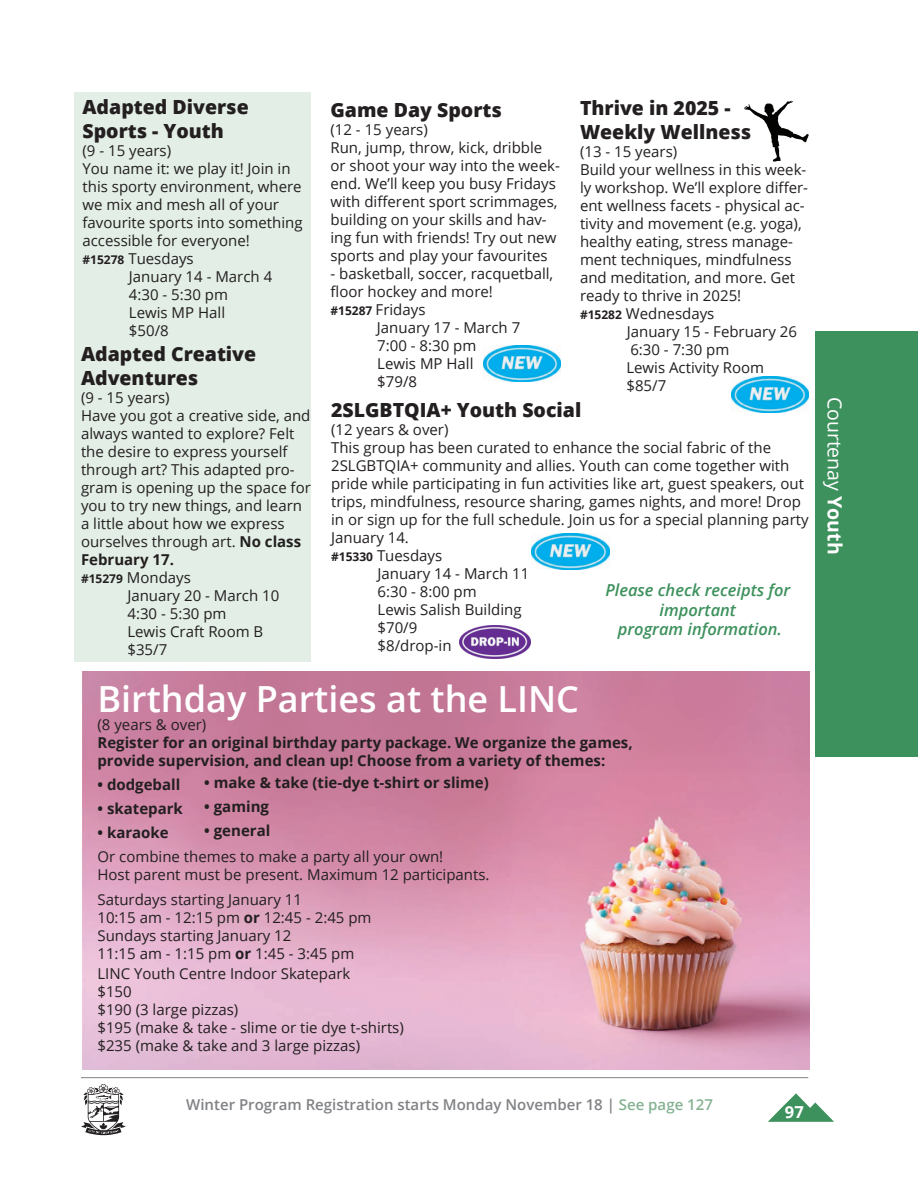
<style>
.page{position:relative;width:918px;height:1188px;background:#fff}
.page>*{position:absolute;margin:0;border:0;box-sizing:border-box;transform-origin:0 0}
.t1{font:600 36px "Open Sans";color:#fff}
.t2{font:800 19.5px/24px "Open Sans";color:#231f20}
.t3{font:19.5px "Open Sans";color:#fff}
.t4{font:italic 600 16.5px/19.5px "Open Sans";color:#3d915d;text-align:center}
.t5{font:700 16.5px "Open Sans";color:#fff}
.t6{font:15px/18px "Open Sans";color:#231f20}
.t7{font:700 15px/18px "Open Sans";color:#231f20}
.t8{font:600 15px "Open Sans";color:#808285}
.s1{font-weight:700;font-size:12px}
.s2{font-weight:700}
.s3{color:#85b292}
</style>
<div class="page">
<div style="left:815px;top:331px;width:103px;height:426px;background:#3d915d"></div>
<hr style="left:81px;top:1077px;width:727px;height:1px;background:#808285">
<svg style="left:768px;top:1093px;width:66px;height:29px"></svg>
<svg style="left:81px;top:1084px;width:45px;height:52px"></svg>
<div style="left:75px;top:92px;width:236px;height:570px;background:#e2eee6"></div>
<img style="left:82px;top:672px;width:728px;height:397px">
<img style="left:483px;top:346px;width:78px;height:35px">
<svg style="left:744px;top:101px;width:65px;height:61px"></svg>
<img style="left:731px;top:377px;width:78px;height:36px">
<img style="left:532px;top:534px;width:77px;height:35px">
<img style="left:459px;top:626px;width:71px;height:32px">
<h2 class="t2" style="left:82px;top:94px;width:168px">Adapted Diverse<br>Sports - Youth</h2>
<p class="t6" style="left:82px;top:141px;width:90px">(9 - 15 years)</p>
<p class="t6" style="left:82px;top:159px;width:210px">You name it: we play it! Join in</p>
<p class="t6" style="left:82px;top:177px;width:221px">this sporty environment, where</p>
<p class="t6" style="left:82px;top:195px;width:198px">we mix and mesh all of your</p>
<p class="t6" style="left:82px;top:213px;width:222px">favourite sports into something</p>
<p class="t6" style="left:82px;top:231px;width:169px">accessible for everyone!</p>
<p class="t6" style="left:82px;top:249px;width:113px"><span class="s1">#15278</span> Tuesdays</p>
<p class="t6" style="left:129px;top:267px;width:145px">January 14 - March 4</p>
<p class="t6" style="left:129px;top:285px;width:101px">4:30 - 5:30 pm</p>
<p class="t6" style="left:129px;top:303px;width:98px">Lewis MP Hall</p>
<p class="t6" style="left:129px;top:321px;width:41px">$50/8</p>
<h2 class="t2" style="left:81px;top:341px;width:177px">Adapted Creative<br>Adventures</h2>
<p class="t6" style="left:81px;top:389px;width:90px">(9 - 15 years)</p>
<p class="t6" style="left:81px;top:407px;width:231px">Have you got a creative side, and</p>
<p class="t6" style="left:81px;top:425px;width:215px">always wanted to explore? Felt</p>
<p class="t6" style="left:81px;top:443px;width:208px">the desire to express yourself</p>
<p class="t6" style="left:81px;top:461px;width:215px">through art? This adapted pro-</p>
<p class="t6" style="left:81px;top:479px;width:231px">gram is opening up the space for</p>
<p class="t6" style="left:81px;top:497px;width:223px">you to try new things, and learn</p>
<p class="t6" style="left:81px;top:515px;width:205px">a little about how we express</p>
<p class="t6" style="left:81px;top:533px;width:222px">ourselves through art. <span class="s2">No class</span></p>
<p class="t7" style="left:81px;top:551px;width:94px">February 17.</p>
<p class="t6" style="left:81px;top:569px;width:111px"><span class="s1">#15279</span> Mondays</p>
<p class="t6" style="left:127px;top:587px;width:153px">January 20 - March 10</p>
<p class="t6" style="left:127px;top:605px;width:101px">4:30 - 5:30 pm</p>
<p class="t6" style="left:127px;top:623px;width:137px">Lewis Craft Room B</p>
<p class="t6" style="left:127px;top:641px;width:41px">$35/7</p>
<h2 class="t2" style="left:330px;top:97px;width:173px">Game Day Sports</h2>
<p class="t6" style="left:330px;top:121px;width:231px">(12 - 15 years)<br>Run, jump, throw, kick, dribble or shoot your way into the week&shy;end. We’ll keep you busy Fridays with different sport scrimmages, building on your skills and hav&shy;ing fun with friends! Try out new sports and play your favourites</p>
<p class="t6" style="left:330px;top:265px;width:224px">- basketball, soccer, racquetball,</p>
<p class="t6" style="left:330px;top:283px;width:164px">floor hockey and more!</p>
<p class="t6" style="left:330px;top:301px;width:97px"><span class="s1">#15287</span> Fridays</p>
<p class="t6" style="left:377px;top:319px;width:145px">January 17 - March 7</p>
<p class="t6" style="left:377px;top:337px;width:101px">7:00 - 8:30 pm</p>
<p class="t6" style="left:377px;top:355px;width:98px">Lewis MP Hall</p>
<p class="t6" style="left:377px;top:373px;width:41px">$79/8</p>
<h2 class="t2" style="left:580px;top:94px;width:173px">Thrive in 2025 -<br>Weekly Wellness</h2>
<p class="t6" style="left:580px;top:142px;width:230px">(13 - 15 years)<br>Build your wellness in this week&shy;ly workshop. We’ll explore differ&shy;ent wellness facets - physical ac&shy;tivity and movement (e.g. yoga), healthy eating, stress manage&shy;ment techniques, mindfulness and meditation, and more. Get ready to thrive in 2025!<br><span class="s1">#15282</span> Wednesdays</p>
<p class="t6" style="left:626px;top:322px;width:172px">January 15 - February 26<br>6:30 - 7:30 pm<br>Lewis Activity Room $85/7</p>
<h2 class="t2" style="left:331px;top:397px;width:252px">2SLGBTQIA+ Youth Social</h2>
<p class="t6" style="left:331px;top:420px;width:119px">(12 years &amp; over)</p>
<p class="t6" style="left:331px;top:438px;width:442px">This group has been curated to enhance the social fabric of the</p>
<p class="t6" style="left:331px;top:456px;width:460px">2SLGBTQIA+ community and allies. Youth can come together with</p>
<p class="t6" style="left:331px;top:474px;width:474px">pride while participating in fun activities like art, guest speakers, out</p>
<p class="t6" style="left:331px;top:492px;width:471px">trips, mindfulness, resource sharing, games nights, and more! Drop</p>
<p class="t6" style="left:331px;top:510px;width:479px">in or sign up for the full schedule. Join us for a special planning party</p>
<p class="t6" style="left:331px;top:528px;width:79px">January 14.</p>
<p class="t6" style="left:331px;top:546px;width:113px"><span class="s1">#15330</span> Tuesdays</p>
<p class="t6" style="left:378px;top:564px;width:153px">January 14 - March 11</p>
<p class="t6" style="left:378px;top:582px;width:101px">6:30 - 8:00 pm</p>
<p class="t6" style="left:378px;top:600px;width:146px">Lewis Salish Building</p>
<p class="t6" style="left:378px;top:618px;width:41px">$70/9</p>
<p class="t6" style="left:378px;top:636px;width:76px">$8/drop-in</p>
<p class="t4" style="left:605px;top:580px;width:186px">Please check receipts for important<br>program information.</p>
<h1 class="t1" style="left:98px;top:674px;width:483px">Birthday Parties at the LINC</h1>
<p class="t6" style="left:98px;top:715px;width:110px">(8 years &amp; over)</p>
<p class="t7" style="left:98px;top:733px;width:537px">Register for an original birthday party package. We organize the games, provide supervision, and clean up! Choose from a variety of themes:</p>
<p class="t7" style="left:98px;top:775px;width:84px">• dodgeball</p>
<p class="t7" style="left:98px;top:799px;width:87px">• skatepark</p>
<p class="t7" style="left:98px;top:823px;width:73px">• karaoke</p>
<p class="t6" style="left:98px;top:847px;width:394px">Or combine themes to make a party all your own!<br>Host parent must be present. Maximum 12 participants.</p>
<p class="t6" style="left:98px;top:890px;width:276px">Saturdays starting January 11<br>10:15 am - 12:15 pm <span class="s2">or</span> 12:45 - 2:45 pm<br>Sundays starting January 12<br>11:15 am - 1:15 pm <span class="s2">or</span> 1:45 - 3:45 pm</p>
<p class="t6" style="left:98px;top:964px;width:308px">LINC Youth Centre Indoor Skatepark<br>$150<br>$190 (3 large pizzas)<br>$195 (make &amp; take - slime or tie dye t-shirts) $235 (make &amp; take and 3 large pizzas)</p>
<p class="t7" style="left:204px;top:773px;width:286px">• make &amp; take (tie-dye t-shirt or slime)</p>
<p class="t7" style="left:204px;top:797px;width:66px">• gaming</p>
<p class="t7" style="left:204px;top:821px;width:68px">• general</p>
<h2 class="t3" style="left:848px;top:397px;width:159px;rotate:90deg">Courtenay <span class="s2">Youth</span></h2>
<p class="t8" style="left:186px;top:1094px;width:528px">Winter Program Registration starts Monday November 18 | <span class="s3">See page 127</span></p>
<p class="t5" style="left:785px;top:1100px;width:20px">97</p>
</div>
